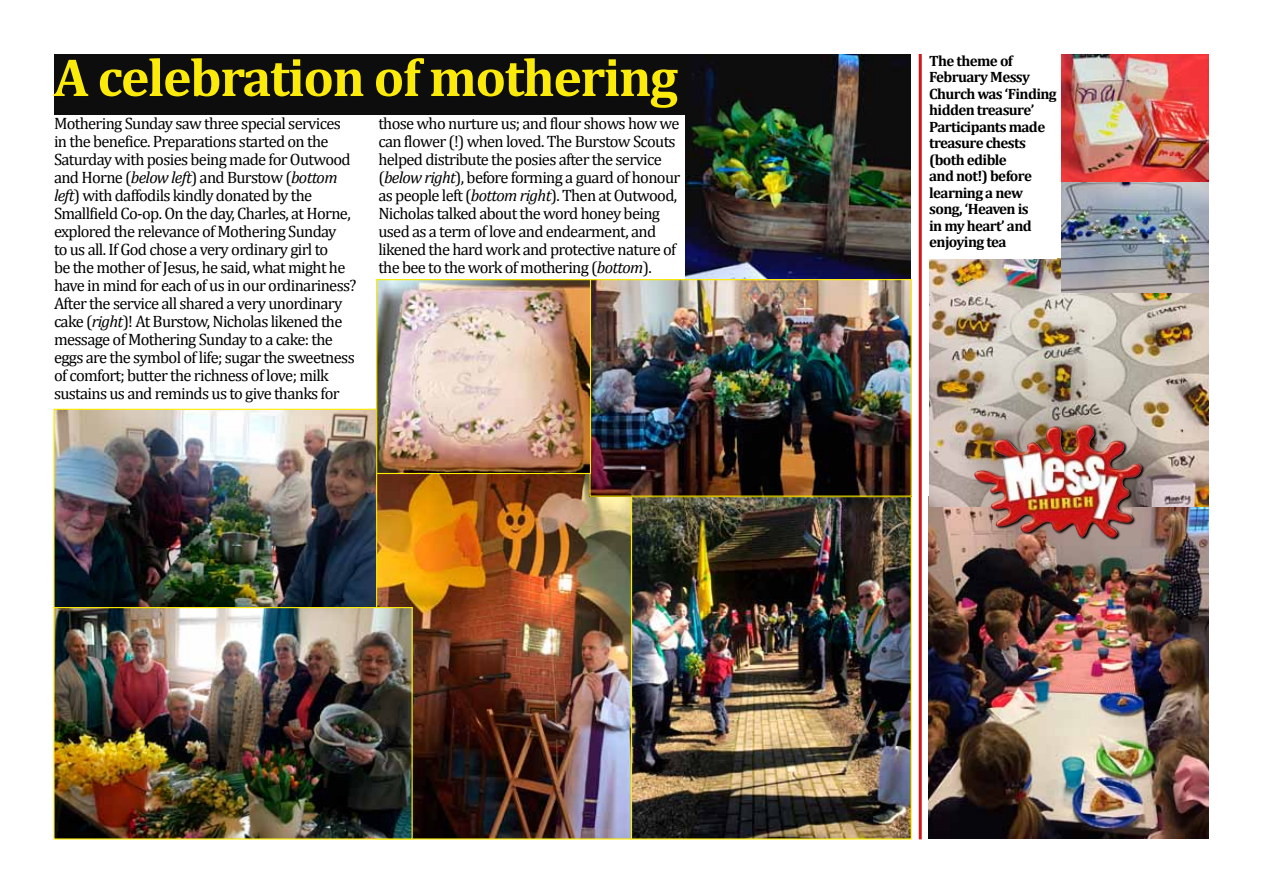
<style>
.page{position:relative;width:1263px;height:893px;background:#fff}
.page>*{position:absolute;margin:0;border:0;box-sizing:border-box;transform-origin:0 0}
.t1{font:700 54px "Cambria";letter-spacing:-.03em;color:#fceb0a}
.t2{font:16.5px/18px "Cambria";letter-spacing:-.04em;color:#000}
.t3{font:700 15px/16.5px "Cambria";letter-spacing:-.04em;color:#000}
.s1{font-style:italic}
</style>
<div class="page">
<img style="left:633px;top:498px;width:277px;height:339px">
<img style="left:377px;top:474px;width:253px;height:363px">
<img style="left:929px;top:506px;width:280px;height:333px">
<img style="left:929px;top:259px;width:280px;height:247px">
<img style="left:55px;top:411px;width:320px;height:196px">
<div style="left:53px;top:409px;width:324px;height:200px;border:1px solid #ffed00"></div>
<svg style="left:974px;top:424px;width:171px;height:117px"></svg>
<img style="left:974px;top:425px;width:168px;height:114px">
<div style="left:54px;top:54px;width:654px;height:61px;background:#0d0d0d"></div>
<hr style="left:919px;top:54px;width:3px;height:785px;background:#cd171a">
<img style="left:591px;top:281px;width:319px;height:214px">
<div style="left:589px;top:279px;width:323px;height:218px;border:1px solid #ffed00"></div>
<img style="left:378px;top:281px;width:211px;height:191px">
<div style="left:376px;top:279px;width:215px;height:195px;border:1px solid #ffed00"></div>
<img style="left:685px;top:54px;width:226px;height:225px">
<img style="left:55px;top:609px;width:356px;height:228px">
<div style="left:53px;top:607px;width:360px;height:232px;border:1px solid #ffed00"></div>
<img style="left:1061px;top:54px;width:148px;height:151px">
<img style="left:1061px;top:182px;width:147px;height:110px">
<h1 class="t1" style="left:54px;top:45px;width:626px">A celebration of mothering</h1>
<p class="t3" style="left:929px;top:52px;width:129px">The theme of<br>February Messy<br>Church was ‘Finding hidden treasure’<br>Participants made treasure chests (both edible<br>and not!) before learning a new song, ‘Heaven is<br>in my heart’ and enjoying tea</p>
<p class="t2" style="left:54px;top:114px;width:304px">Mothering Sunday saw three special services in the benefice. Preparations started on the Saturday with posies being made for Outwood and Horne (<span class="s1">below left</span>) and Burstow (<span class="s1">bottom left</span>) with daffodils kindly donated by the Smallfield Co-op. On the day, Charles, at Horne, explored the relevance of Mothering Sunday<br>to us all. If God chose a very ordinary girl to<br>be the mother of Jesus, he said, what might he have in mind for each of us in our ordinariness?<br>After the service all shared a very unordinary cake (<span class="s1">right</span>)! At Burstow, Nicholas likened the message of Mothering Sunday to a cake: the eggs are the symbol of life; sugar the sweetness of comfort; butter the richness of love; milk sustains us and reminds us to give thanks for</p>
<p class="t2" style="left:378px;top:114px;width:303px">those who nurture us; and flour shows how we can flower (!) when loved. The Burstow Scouts helped distribute the posies after the service (<span class="s1">below right</span>), before forming a guard of honour as people left (<span class="s1">bottom right</span>). Then at Outwood, Nicholas talked about the word honey being used as a term of love and endearment, and likened the hard work and protective nature of the bee to the work of mothering (<span class="s1">bottom</span>).</p>
</div>
